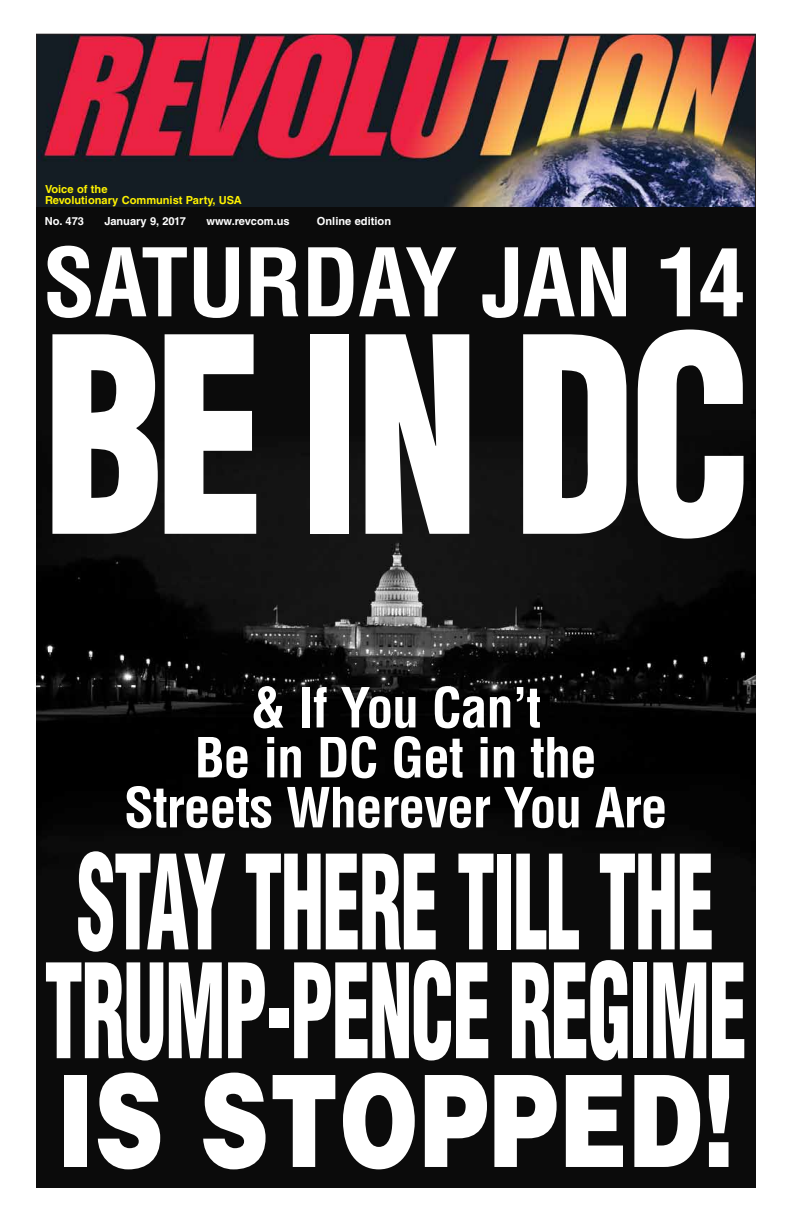
<style>
.page{position:relative;width:792px;height:1224px;background:#fff}
.page>*{position:absolute;margin:0;border:0;box-sizing:border-box;transform-origin:0 0}
.t1{font:900 condensed 266px "Helvetica LT Std";color:#fff;scale:.83 1}
.t2{font:900 condensed 127.7px/108.8px "Helvetica LT Std";letter-spacing:-.02em;color:#fff;scale:.6 1}
.t3{font:900 127.7px "Helvetica LT Std";letter-spacing:.01em;color:#fff;scale:.74 1}
.t4{font:700 condensed 92px "Helvetica LT Std";letter-spacing:-.01em;color:#fff}
.t5{font:700 condensed 53.9px/50px "Helvetica LT Std";letter-spacing:-.02em;color:#fff;text-align:center}
.t6{font:700 11.1px "Helvetica LT Std";color:#fff}
.t7{font:700 11.1px/11px "Helvetica LT Std";color:#fff200}
</style>
<div class="page">
<img style="left:38px;top:36px;width:716px;height:171px">
<img style="left:36px;top:207px;width:720px;height:981px">
<p class="t7" style="left:45px;top:183px;width:198px">Voice of the<br>Revolutionary Communist Party, USA</p>
<p class="t6" style="left:45px;top:214px;width:41px">No. 473</p>
<p class="t6" style="left:104px;top:214px;width:83px">January 9, 2017</p>
<p class="t6" style="left:206px;top:214px;width:85px">www.revcom.us</p>
<p class="t6" style="left:317px;top:214px;width:76px">Online edition</p>
<h3 class="t4" style="left:43px;top:225px;width:704px">SATURDAY JAN 14</h3>
<h1 class="t1" style="left:43px;top:268px;width:856px">BE IN DC</h1>
<p class="t5" style="left:124px;top:682px;width:545px">&amp; If You Can’t<br>Be in DC Get in the<br>Streets Wherever You Are</p>
<h2 class="t2" style="left:44px;top:847px;width:1173px">STAY THERE TILL THE<br>TRUMP-PENCE REGIME</h2>
<h2 class="t3" style="left:57px;top:1038px;width:918px">IS STOPPED!</h2>
</div>
